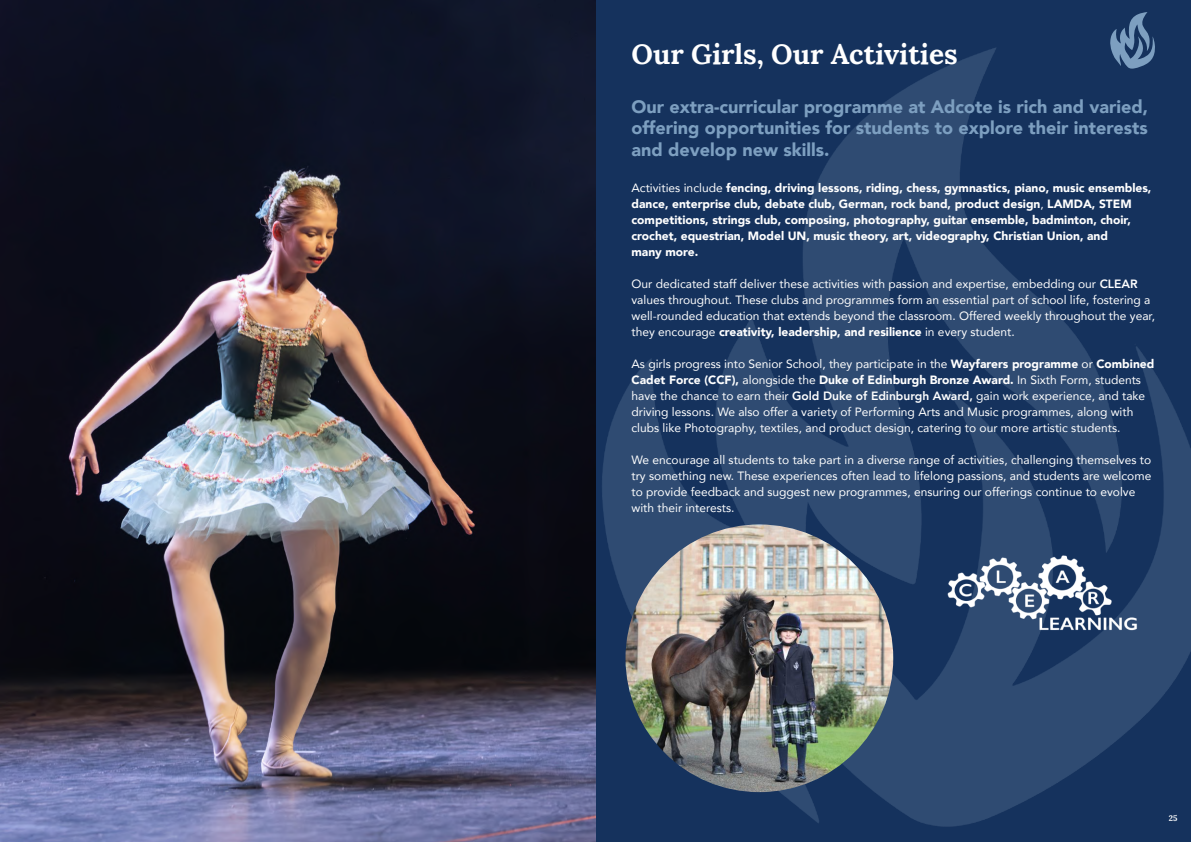
<style>
.page{position:relative;width:1191px;height:842px;background:#fff}
.page>*{position:absolute;margin:0;border:0;box-sizing:border-box;transform-origin:0 0}
.t1{font:700 28px "Lora";color:#fff}
.t2{font:900 18px/21.6px "Avenir";color:#7d9fc0;text-align:justify}
.t3{font:12px/16px "Avenir";color:#fff}
.t4{font:900 12px/16px "Avenir";color:#fff}
.t5{font:700 8px "Lora";color:#fff}
.s1{font-weight:400}
.s2{font-weight:800}
.s3{font-weight:900}
</style>
<div class="page">
<img style="left:0;top:0;width:1191px;height:842px">
<svg style="left:1110px;top:12px;width:45px;height:57px;background:#44638a"></svg>
<img style="left:942px;top:553px;width:200px;height:78px">
<img style="left:625px;top:524px;width:268px;height:268px;border-radius:134px">
<h1 class="t1" style="left:631px;top:31px;width:328px">Our Girls, Our Activities</h1>
<h2 class="t2" style="left:631px;top:95px;width:518px">Our extra-curricular programme at Adcote is rich and varied, offering opportunities for students to explore their interests and develop new skills.</h2>
<p class="t4" style="left:631px;top:179px;width:521px"><span class="s1">Activities include</span> fencing, driving lessons, riding, chess, gymnastics, piano, music ensembles, dance, enterprise club, debate club, German, rock band, product design<span class="s1">,</span> LAMDA, STEM competitions, strings club, composing, photography, guitar ensemble, badminton, choir, crochet, equestrian, Model UN, music theory, art, videography, Christian Union, and<br>many more.</p>
<p class="t3" style="left:631px;top:275px;width:525px">Our dedicated staff deliver these activities with passion and expertise, embedding our <span class="s2">CLEAR </span>values throughout. These clubs and programmes form an essential part of school life, fostering a well-rounded education that extends beyond the classroom. Offered weekly throughout the year, they encourage <span class="s3">creativity, leadership, and resilience</span> in every student.</p>
<p class="t3" style="left:631px;top:355px;width:524px">As girls progress into Senior School, they participate in the <span class="s3">Wayfarers programme</span> or <span class="s3">Combined Cadet Force (CCF),</span> alongside the <span class="s3">Duke of Edinburgh Bronze Award.</span> In Sixth Form, students have the chance to earn their <span class="s2">Gold Duke of Edinburgh Award,</span> gain work experience, and take driving lessons. We also offer a variety of Performing Arts and Music programmes, along with clubs like Photography, textiles, and product design, catering to our more artistic students.</p>
<p class="t3" style="left:631px;top:451px;width:521px">We encourage all students to take part in a diverse range of activities, challenging themselves to try something new. These experiences often lead to lifelong passions, and students are welcome to provide feedback and suggest new programmes, ensuring our offerings continue to evolve with their interests.</p>
<p class="t5" style="left:1168px;top:812px;width:10px">25</p>
</div>
